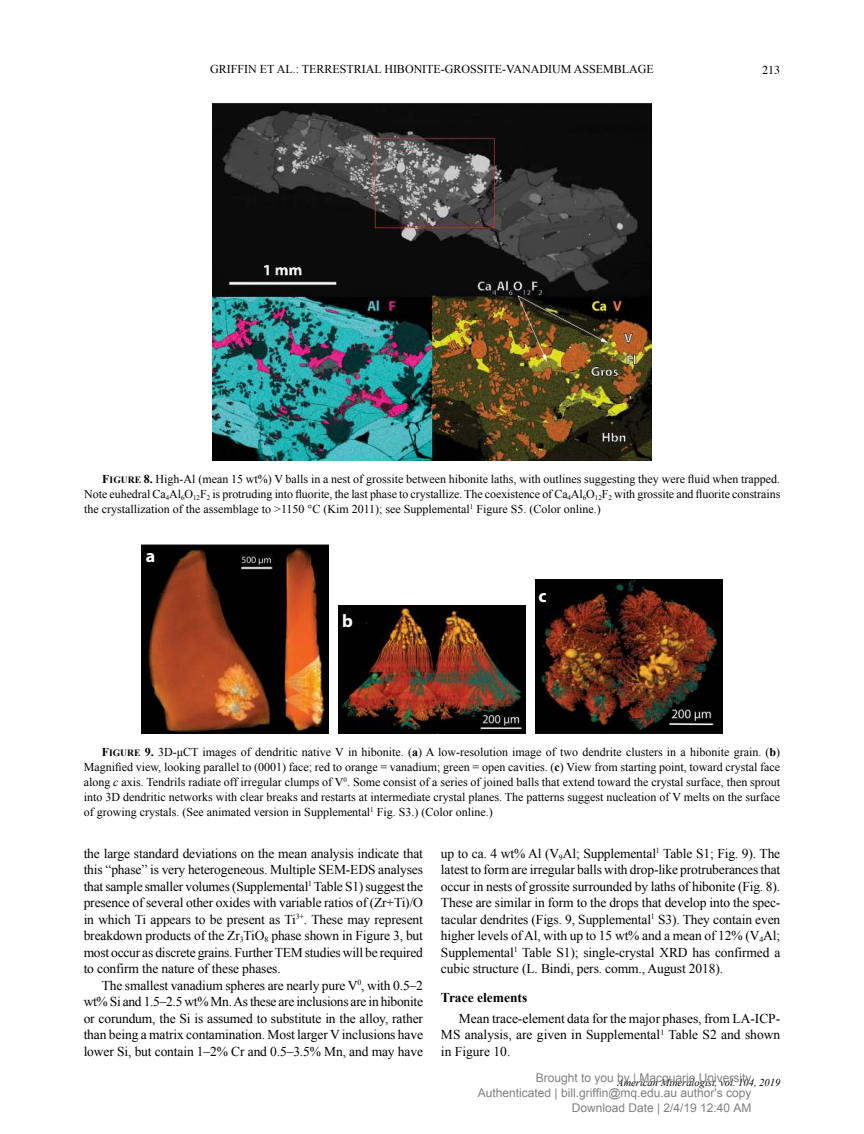
<style>
.page{position:relative;width:864px;height:1134px;background:#fff}
.page>*{position:absolute;margin:0;border:0;box-sizing:border-box;transform-origin:0 0}
.t1{font:700 18px "Myriad Pro";color:#fff}
.t2{font:13.5px/16.5px "Times New Roman";letter-spacing:-.01em;color:#000;text-align:justify}
.t3{font:700 13.5px "Times New Roman";color:#000}
.t4{font:12px/15px "Times New Roman";color:#000;text-align:justify}
.t5{font:12px/15px "Arial";color:#808080;text-align:right}
.t6{font:12px "Times";color:#000}
.t7{font:italic 10.5px "Times New Roman";color:#000}
.s1{font-family:"Times New Roman PS Bold MT SC800"}
.s2{font-family:"Times New Roman PS Bold MT SC800";font-size:9.6px}
.s3{font-weight:700}
.s4{font-style:italic}
</style>
<div class="page">
<img style="left:213px;top:102px;width:439px;height:359px">
<img style="left:141px;top:544px;width:187px;height:190px">
<img style="left:338px;top:606px;width:188px;height:128px">
<img style="left:535px;top:580px;width:187px;height:154px">
<p class="t4" style="left:210px;top:61px;width:445px">GRIFFIN ET AL.: TERRESTRIAL HIBONITE-GROSSITE-VANADIUM ASSEMBLAGE</p>
<p class="t6" style="left:762px;top:62px;width:19px">213</p>
<p class="t4" style="left:84px;top:472px;width:698px;text-indent:18px"><span class="s1">F</span><span class="s2">IGURE</span> <span class="s1">8.</span> High-Al (mean 15 wt%) V balls in a nest of grossite between hibonite laths, with outlines suggesting they were fluid when trapped.<br>Note euhedral Ca<sub>4</sub>Al<sub>6</sub>O<sub>12</sub>F<sub>2</sub> is protruding into fluorite, the last phase to crystallize. The coexistence of Ca<sub>4</sub>Al<sub>6</sub>O<sub>12</sub>F<sub>2</sub> with grossite and fluorite constrains the crystallization of the assemblage to &gt;1150 °C (Kim 2011); see Supplemental<sup>1</sup> Figure S5. (Color online.)</p>
<h1 class="t1" style="left:146px;top:545px;width:11px">a</h1>
<h1 class="t1" style="left:342px;top:610px;width:12px">b</h1>
<h1 class="t1" style="left:538px;top:585px;width:10px">c</h1>
<p class="t4" style="left:84px;top:744px;width:698px;text-indent:18px"><span class="s1">F</span><span class="s2">IGURE</span> <span class="s1">9.</span> 3D-μCT images of dendritic native V in hibonite. (<span class="s3">a</span>) A low-resolution image of two dendrite clusters in a hibonite grain. (<span class="s3">b</span>)<br>Magnified view, looking parallel to (0001) face; red to orange = vanadium; green = open cavities. (<span class="s3">c</span>) View from starting point, toward crystal face along <span class="s4">c</span> axis. Tendrils radiate off irregular clumps of V<sup>0</sup>. Some consist of a series of joined balls that extend toward the crystal surface, then sprout into 3D dendritic networks with clear breaks and restarts at intermediate crystal planes. The patterns suggest nucleation of V melts on the surface of growing crystals. (See animated version in Supplemental<sup>1</sup> Fig. S3.) (Color online.)</p>
<p class="t2" style="left:441px;top:845px;width:341px">up to ca. 4 wt% Al (V<sub>9</sub>Al; Supplemental<sup>1</sup> Table S1; Fig. 9). The latest to form are irregular balls with drop-like protruberances that occur in nests of grossite surrounded by laths of hibonite (Fig. 8).<br>These are similar in form to the drops that develop into the spec&shy;tacular dendrites (Figs. 9, Supplemental<sup>1</sup> S3). They contain even higher levels of Al, with up to 15 wt% and a mean of 12% (V<sub>4</sub>Al; Supplemental<sup>1</sup> Table S1); single-crystal XRD has confirmed a cubic structure (L. Bindi, pers. comm., August 2018).</p>
<p class="t3" style="left:441px;top:993px;width:88px">Trace elements</p>
<p class="t2" style="left:441px;top:1011px;width:341px;text-indent:18px">Mean trace-element data for the major phases, from LA-ICP-MS analysis, are given in Supplemental<sup>1</sup> Table S2 and shown in Figure 10.</p>
<p class="t2" style="left:84px;top:846px;width:341px">the large standard deviations on the mean analysis indicate that this “phase” is very heterogeneous. Multiple SEM-EDS analyses that sample smaller volumes (Supplemental<sup>1</sup> Table S1) suggest the presence of several other oxides with variable ratios of (Zr+Ti)/O in which Ti appears to be present as Ti<sup>3+</sup>. These may represent breakdown products of the Zr<sub>3</sub>TiO<sub>8</sub> phase shown in Figure 3, but most occur as discrete grains. Further TEM studies will be required to confirm the nature of these phases.</p>
<p class="t2" style="left:84px;top:977px;width:341px;text-indent:18px">The smallest vanadium spheres are nearly pure V<sup>0</sup>, with 0.5–2 wt% Si and 1.5–2.5 wt% Mn. As these are inclusions are in hibonite or corundum, the Si is assumed to substitute in the alloy, rather than being a matrix contamination. Most larger V inclusions have lower Si, but contain 1–2% Cr and 0.5–3.5% Mn, and may have</p>
<p class="t5" style="left:478px;top:1071px;width:275px">Brought to you by | Macquarie University<br>Authenticated | bill.griffin@mq.edu.au author's copy<br>Download Date | 2/4/19 12:40 AM</p>
<p class="t7" style="left:617px;top:1079px;width:165px">American Mineralogist, vol. 104, 2019</p>
</div>
